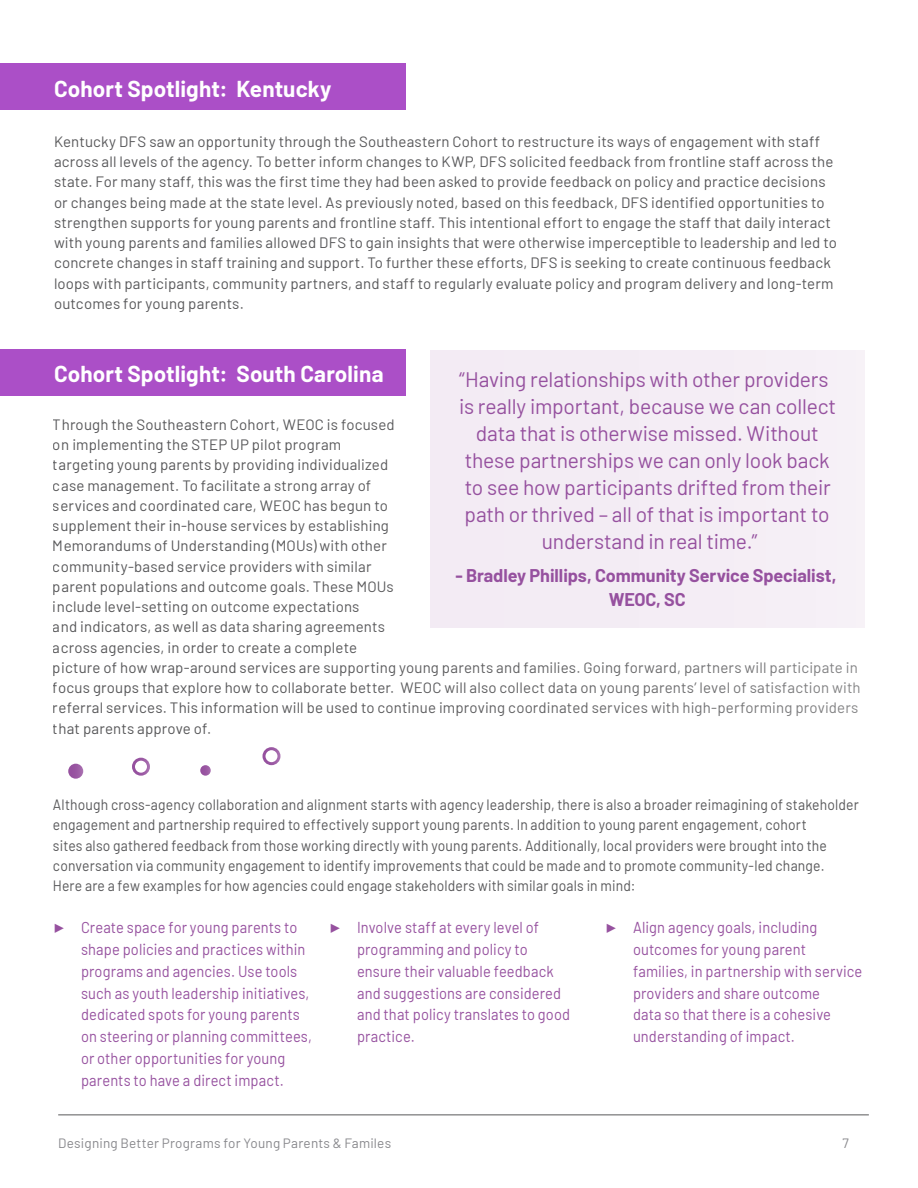
<style>
.page{position:relative;width:918px;height:1188px;background:#fff}
.page>*{position:absolute;margin:0;border:0;box-sizing:border-box;transform-origin:0 0}
.CFGB_Headline_1{font:700 22.5px "Barlow";letter-spacing:.005em;color:#fff}
.CFGB_Paragraph_1{font:21px/27px "Barlow";letter-spacing:-.01em;color:#96519f;text-align:center}
.CFGB_Paragraph_1-2{font:700 18px/24px "Barlow";letter-spacing:-.005em;color:#96519f;text-align:center}
.CFGB_Paragraph_1-3{font:15.75px/21.9px "Barlow";letter-spacing:.01em;color:#96519f;scale:.92 1}
.t1{font:15px/20.2px "Barlow";letter-spacing:.01em;color:#575759}
.CFGB_Headline_1-2{font:15px/20.2px "Barlow";letter-spacing:.01em;color:#58585a}
.CFGB_Headline_1-3{font:15px/20.2px "Barlow";letter-spacing:.01em;color:#58585a;scale:.92 1}
.t2{font:13.5px "Barlow";letter-spacing:.015em;color:#88888c}
.s1{font-family:"Acumin Pro";font-weight:700}
</style>
<div class="page">
<hr style="left:58px;top:1114px;width:811px;height:1px;background:#58585a">
<div style="left:430px;top:350px;width:434px;height:278px;background:#f4edf5"></div>
<div style="left:0;top:350px;width:406px;height:46px;background:#ab4fc7"></div>
<svg style="left:68px;top:764px;width:15px;height:15px"></svg>
<div style="left:132px;top:758px;width:18px;height:18px;border:3px solid #96519f;border-radius:50%"></div>
<svg style="left:200px;top:765px;width:11px;height:11px"></svg>
<div style="left:0;top:64px;width:406px;height:46px;background:#ab4fc7"></div>
<div style="left:262px;top:747px;width:18px;height:18px;border:3px solid #96519f;border-radius:50%"></div>
<p class="CFGB_Headline_1" style="left:54px;top:72px;width:279px">Cohort Spotlight: Kentucky</p>
<p class="CFGB_Headline_1-2" style="left:54px;top:130px;width:784px">Kentucky DFS saw an opportunity through the Southeastern Cohort to restructure its ways of engagement with staff across all levels of the agency. To better inform changes to KWP, DFS solicited feedback from frontline staff across the state. For many staff, this was the first time they had been asked to provide feedback on policy and practice decisions or changes being made at the state level. As previously noted, based on this feedback, DFS identified opportunities to strengthen supports for young parents and frontline staff. This intentional effort to engage the staff that daily interact with young parents and families allowed DFS to gain insights that were otherwise imperceptible to leadership and led to concrete changes in staff training and support. To further these efforts, DFS is seeking to create continuous feedback loops with participants, community partners, and staff to regularly evaluate policy and program delivery and long-term outcomes for young parents.</p>
<p class="CFGB_Headline_1" style="left:54px;top:358px;width:331px">Cohort Spotlight: South Carolina</p>
<p class="CFGB_Paragraph_1" style="left:459px;top:364px;width:379px">“Having relationships with other providers is really important, because we can collect data that is otherwise missed. Without these partnerships we can only look back to see how participants drifted from their path or thrived – all of that is important to understand in real time.”</p>
<p class="CFGB_Paragraph_1-2" style="left:455px;top:562px;width:383px">- Bradley Phillips, Community Service Specialist,<br>WEOC, SC</p>
<p class="t1" style="left:53px;top:413px;width:809px">Through the Southeastern Cohort, WEOC is focused<br>on implementing the STEP UP pilot program<br>targeting young parents by providing individualized<br>case management. To facilitate a strong array of<br>services and coordinated care, WEOC has begun to<br>supplement their in-house services by establishing<br>Memorandums of Understanding (MOUs) with other<br>community-based service providers with similar<br>parent populations and outcome goals. These MOUs<br>include level-setting on outcome expectations<br>and indicators, as well as data sharing agreements<br>across agencies, in order to create a complete<br>picture of how wrap-around services are supporting young parents and families. Going forward, partners will participate in focus groups that explore how to collaborate better. WEOC will also collect data on young parents’ level of satisfaction with referral services. This information will be used to continue improving coordinated services with high-performing providers that parents approve of.</p>
<p class="CFGB_Headline_1-3" style="left:53px;top:793px;width:878px">Although cross-agency collaboration and alignment starts with agency leadership, there is also a broader reimagining of stakeholder engagement and partnership required to effectively support young parents. In addition to young parent engagement, cohort<br>sites also gathered feedback from those working directly with young parents. Additionally, local providers were brought into the conversation via community engagement to identify improvements that could be made and to promote community-led change.<br>Here are a few examples for how agencies could engage stakeholders with similar goals in mind:</p>
<p class="CFGB_Paragraph_1-3" style="left:81px;top:915px;width:253px;text-indent:-27px"><span class="s1">▶</span> Create space for young parents to shape policies and practices within programs and agencies. Use tools such as youth leadership initiatives, dedicated spots for young parents on steering or planning committees, or other opportunities for young parents to have a direct impact.</p>
<p class="CFGB_Paragraph_1-3" style="left:357px;top:915px;width:233px;text-indent:-27px"><span class="s1">▶</span> Involve staff at every level of programming and policy to ensure their valuable feedback and suggestions are considered and that policy translates to good practice.</p>
<p class="CFGB_Paragraph_1-3" style="left:633px;top:915px;width:251px;text-indent:-27px"><span class="s1">▶</span> Align agency goals, including outcomes for young parent families, in partnership with service providers and share outcome<br>data so that there is a cohesive understanding of impact.</p>
<p class="t2" style="left:58px;top:1134px;width:334px">Designing Better Programs for Young Parents &amp; Familes</p>
<p class="t2" style="left:843px;top:1134px;width:8px">7</p>
</div>
